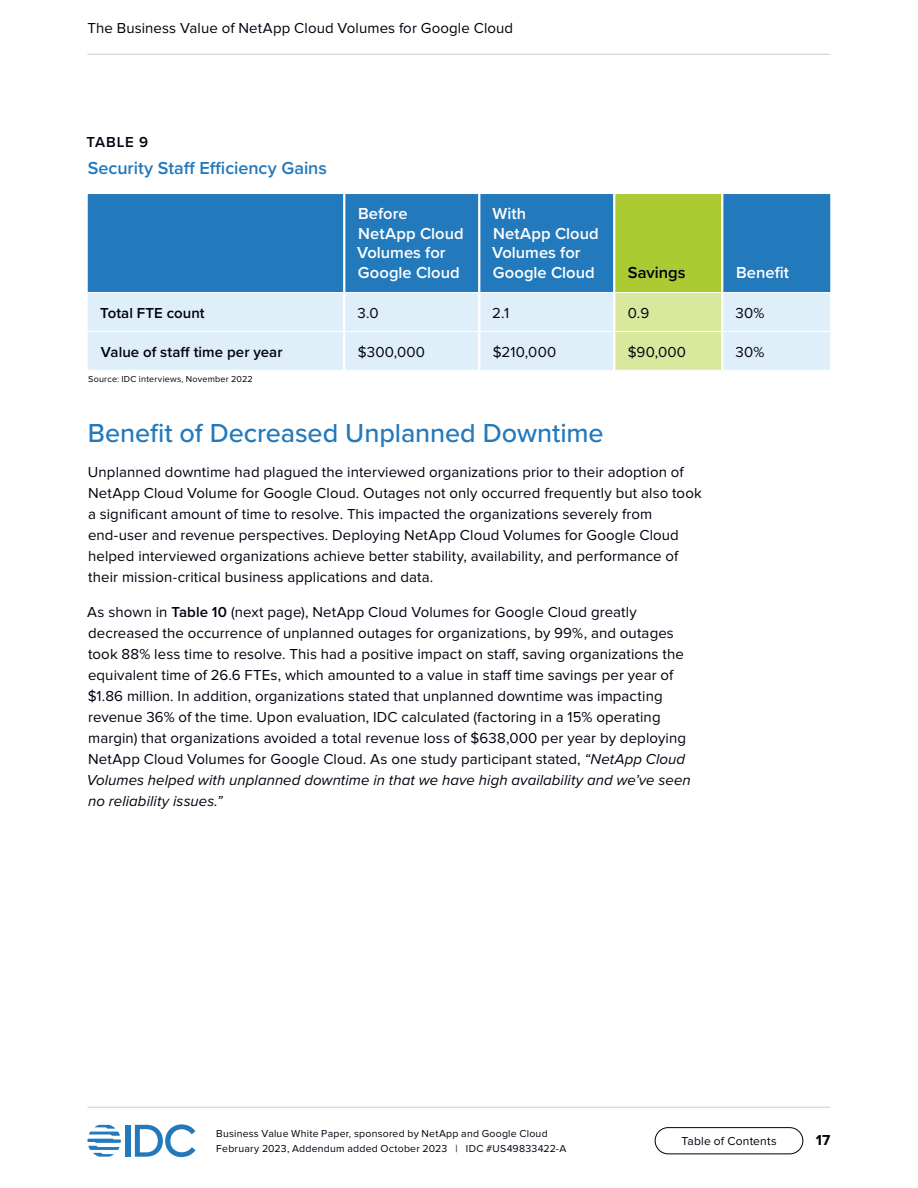
<style>
.page{position:relative;width:918px;height:1188px;background:#fff}
.page>*{position:absolute;margin:0;border:0;box-sizing:border-box;transform-origin:0 0}
.H3_-__0_25{font:500 27px "Proxima Nova";letter-spacing:-.005em;color:#2279bc}
.Table_-_Heading{font:600 18px "Proxima Nova";letter-spacing:-.005em;color:#2279bc}
.Table_-_Column_title__left_align{font:600 16.5px/19.5px "Proxima Nova";letter-spacing:.005em;color:#fff}
.Table___Column_title_highlighted{font:600 16.5px "Proxima Nova";letter-spacing:.005em;color:#01010f}
.Table_-_Text__left_align{font:15px/21px "Proxima Nova";letter-spacing:.005em;color:#01010f}
.Table___Row_title{font:600 15px "Proxima Nova";letter-spacing:.005em;color:#01010f}
.Table_-_Identifier{font:600 15px "Proxima Nova";letter-spacing:.055em;color:#01010f}
.t1{font:700 15px "Proxima Nova";color:#000}
.t2{font:12px "Proxima Nova";letter-spacing:.015em;color:#01010f}
.t3{font:10.5px/15px "Proxima Nova";letter-spacing:.02em;color:#01010f}
.Table_-_Notes_and_sources{font:9px "Proxima Nova";letter-spacing:.025em;color:#01010f}
.s1{font-weight:600}
.s2{font-style:italic}
</style>
<div class="page">
<div style="left:126px;top:1125px;width:5px;height:32px;background:#2279bc"></div>
<svg style="left:135px;top:1124px;width:60px;height:33px"></svg>
<svg style="left:87px;top:1125px;width:34px;height:32px"></svg>
<div style="left:655px;top:1127px;width:148px;height:27px;border:1px solid #000;border-radius:13px"></div>
<hr style="left:87px;top:54px;width:743px;height:1px;background:#ccc">
<hr style="left:87px;top:1107px;width:743px;height:1px;background:#ccc">
<div style="left:88px;top:194px;width:742px;height:98px;background:#2279bc"></div>
<div style="left:614px;top:194px;width:108px;height:99px;background:#accb32"></div>
<div style="left:88px;top:293px;width:742px;height:77px;background:#dfeffa"></div>
<div style="left:615px;top:293px;width:106px;height:77px;background:#d9e89c"></div>
<hr style="left:343px;top:194px;width:2px;height:98px;background:#fff">
<hr style="left:88px;top:331px;width:255px;height:1px;background:#fff">
<hr style="left:345px;top:331px;width:133px;height:1px;background:#fff">
<hr style="left:480px;top:331px;width:133px;height:1px;background:#fff">
<hr style="left:615px;top:331px;width:106px;height:1px;background:#fff">
<hr style="left:723px;top:331px;width:107px;height:1px;background:#fff">
<hr style="left:343px;top:293px;width:2px;height:38px;background:#fff">
<hr style="left:343px;top:331px;width:2px;height:39px;background:#fff">
<hr style="left:721px;top:194px;width:2px;height:98px;background:#fff">
<hr style="left:614px;top:292px;width:108px;height:1px;background:#fff">
<hr style="left:721px;top:293px;width:2px;height:38px;background:#fff">
<hr style="left:721px;top:331px;width:2px;height:39px;background:#fff">
<hr style="left:478px;top:293px;width:2px;height:38px;background:#fff">
<hr style="left:613px;top:293px;width:2px;height:38px;background:#fff">
<hr style="left:478px;top:331px;width:2px;height:39px;background:#fff">
<hr style="left:613px;top:331px;width:2px;height:39px;background:#fff">
<hr style="left:478px;top:194px;width:2px;height:98px;background:#fff">
<hr style="left:613px;top:194px;width:2px;height:98px;background:#fff">
<p class="Table_-_Text__left_align" style="left:87px;top:18px;width:427px">The Business Value of NetApp Cloud Volumes for Google Cloud</p>
<p class="Table_-_Identifier" style="left:87px;top:131px;width:63px">TABLE 9</p>
<p class="Table_-_Heading" style="left:88px;top:155px;width:241px">Security Staff Efficiency Gains</p>
<p class="Table_-_Column_title__left_align" style="left:357px;top:203px;width:108px">Before<br>NetApp Cloud<br>Volumes for<br>Google Cloud</p>
<p class="Table_-_Column_title__left_align" style="left:492px;top:203px;width:108px">With<br>NetApp Cloud<br>Volumes for<br>Google Cloud</p>
<p class="Table___Column_title_highlighted" style="left:628px;top:260px;width:59px">Savings</p>
<p class="Table_-_Column_title__left_align" style="left:736px;top:262px;width:54px">Benefit</p>
<p class="Table___Row_title" style="left:100px;top:302px;width:106px">Total FTE count</p>
<p class="Table_-_Text__left_align" style="left:358px;top:303px;width:22px">3.0</p>
<p class="Table_-_Text__left_align" style="left:492px;top:303px;width:18px">2.1</p>
<p class="Table_-_Text__left_align" style="left:628px;top:303px;width:23px">0.9</p>
<p class="Table_-_Text__left_align" style="left:736px;top:303px;width:30px">30%</p>
<p class="Table___Row_title" style="left:101px;top:341px;width:183px">Value of staff time per year</p>
<p class="Table_-_Text__left_align" style="left:358px;top:342px;width:69px">$300,000</p>
<p class="Table_-_Text__left_align" style="left:493px;top:342px;width:65px">$210,000</p>
<p class="Table_-_Text__left_align" style="left:628px;top:342px;width:60px">$90,000</p>
<p class="Table_-_Text__left_align" style="left:736px;top:342px;width:30px">30%</p>
<p class="Table_-_Notes_and_sources" style="left:88px;top:375px;width:166px">Source: IDC interviews, November 2022</p>
<p class="H3_-__0_25" style="left:88px;top:413px;width:517px">Benefit of Decreased Unplanned Downtime</p>
<p class="Table_-_Text__left_align" style="left:88px;top:463px;width:615px">Unplanned downtime had plagued the interviewed organizations prior to their adoption of NetApp Cloud Volume for Google Cloud. Outages not only occurred frequently but also took a significant amount of time to resolve. This impacted the organizations severely from end-user and revenue perspectives. Deploying NetApp Cloud Volumes for Google Cloud helped interviewed organizations achieve better stability, availability, and performance of their mission-critical business applications and data.</p>
<p class="Table_-_Text__left_align" style="left:87px;top:603px;width:605px">As shown in <span class="s1">Table 10</span> (next page), NetApp Cloud Volumes for Google Cloud greatly decreased the occurrence of unplanned outages for organizations, by 99%, and outages took 88% less time to resolve. This had a positive impact on staff, saving organizations the equivalent time of 26.6 FTEs, which amounted to a value in staff time savings per year of $1.86 million. In addition, organizations stated that unplanned downtime was impacting revenue 36% of the time. Upon evaluation, IDC calculated (factoring in a 15% operating margin) that organizations avoided a total revenue loss of $638,000 per year by deploying NetApp Cloud Volumes for Google Cloud. As one study participant stated, <span class="s2">“NetApp Cloud Volumes helped with unplanned downtime in that we have high availability and we’ve seen no reliability issues.”</span></p>
<p class="t3" style="left:216px;top:1127px;width:352px">Business Value White Paper, sponsored by NetApp and Google Cloud<br>February 2023, Addendum added October 2023 | IDC #US49833422-A</p>
<p class="t2" style="left:681px;top:1135px;width:97px">Table of Contents</p>
<p class="t1" style="left:816px;top:1129px;width:16px">17</p>
</div>
